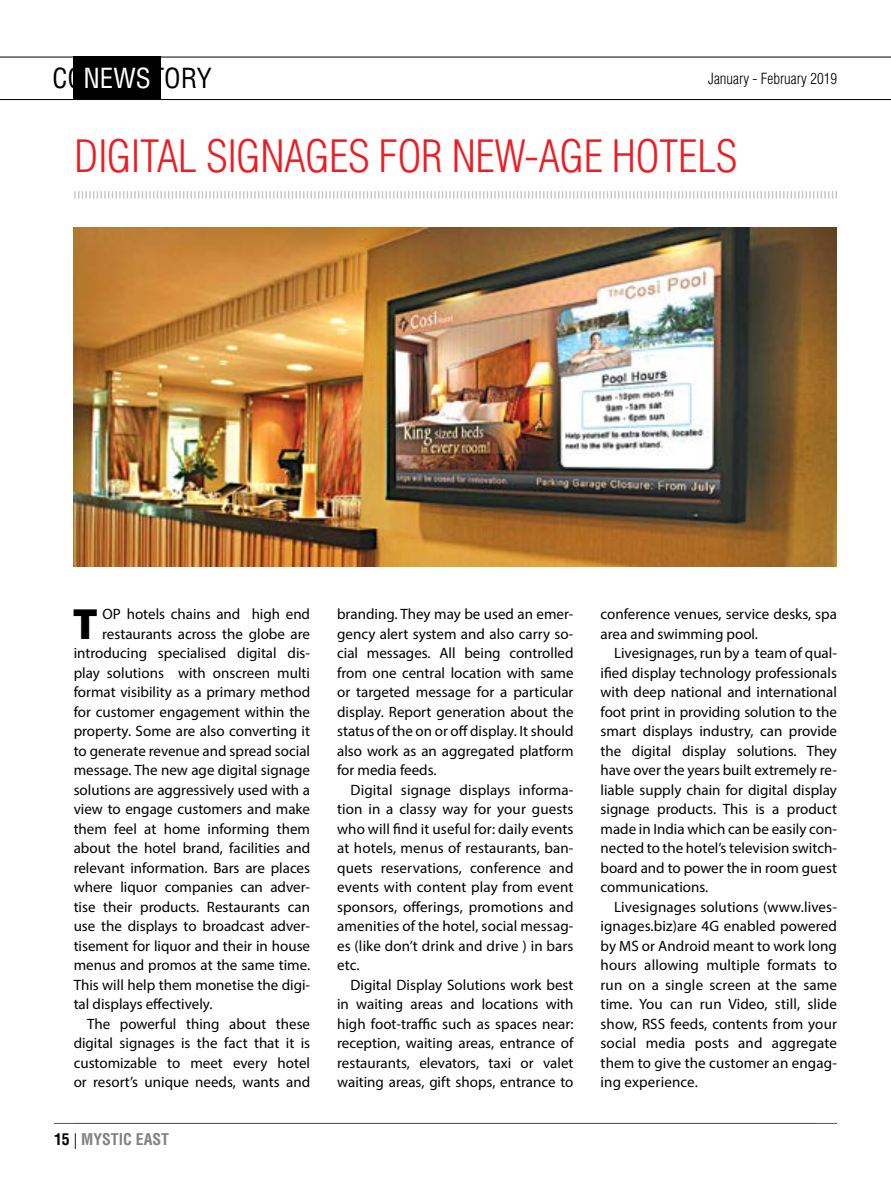
<style>
.page{position:relative;width:891px;height:1188px;background:#fff}
.page>*{position:absolute;margin:0;border:0;box-sizing:border-box;transform-origin:0 0}
.t1{font:900 43.95px "Myriad Pro";color:#000}
.t2{font:300 condensed 43.5px "Helvetica LT Std";letter-spacing:-.01em;color:#ed1d24}
.t3{font:condensed 27px "Helvetica LT Std";color:#000}
.t4{font:condensed 27px "Helvetica LT Std";color:#fff}
.t5{font:700 condensed 15.75px "Helvetica LT Std";color:#808285}
.t6{font:15px/19.5px "Myriad Pro";color:#000;text-align:justify}
.t7{font:300 condensed 15px "Helvetica LT Std";color:#000}
.s1{color:#000}
.s2{font-weight:300;font-stretch:normal;color:#000}
</style>
<div class="page">
<hr style="left:54px;top:1123px;width:763px;height:1px;background:#58595b">
<hr style="left:0;top:57px;width:891px;height:1px;background:#000">
<hr style="left:0;top:99px;width:891px;height:1px;background:#000">
<hr style="left:74px;top:1123px;width:763px;height:1px;background:#58595b">
<div style="left:74px;top:56px;width:87px;height:43px;background:#000"></div>
<img style="left:74px;top:227px;width:763px;height:340px">
<svg style="left:74px;top:191px;width:763px;height:8px"></svg>
<h3 class="t4" style="left:83px;top:61px;width:69px">NEWS</h3>
<h3 class="t3" style="left:52px;top:61px;width:161px">COV R TORY</h3>
<p class="t7" style="left:708px;top:69px;width:130px">January - February 2019</p>
<h2 class="t2" style="left:74px;top:129px;width:665px">DIGITAL SIGNAGES FOR NEW-AGE HOTELS</h2>
<h1 class="t1" style="left:73px;top:595px;width:27px">T</h1>
<p class="t6" style="left:102px;top:604px;width:209px">OP hotels chains and high end</p>
<p class="t6" style="left:102px;top:624px;width:209px">restaurants across the globe are</p>
<p class="t6" style="left:74px;top:643px;width:238px">introducing specialised digital dis-</p>
<p class="t6" style="left:74px;top:663px;width:238px">play solutions with onscreen multi</p>
<p class="t6" style="left:74px;top:682px;width:238px">format visibility as a primary method</p>
<p class="t6" style="left:74px;top:702px;width:238px">for customer engagement within the</p>
<p class="t6" style="left:74px;top:721px;width:238px">property. Some are also converting it</p>
<p class="t6" style="left:74px;top:741px;width:238px">to generate revenue and spread social</p>
<p class="t6" style="left:74px;top:760px;width:238px">message. The new age digital signage</p>
<p class="t6" style="left:74px;top:780px;width:238px">solutions are aggressively used with a</p>
<p class="t6" style="left:74px;top:799px;width:238px">view to engage customers and make</p>
<p class="t6" style="left:74px;top:819px;width:238px">them feel at home informing them</p>
<p class="t6" style="left:74px;top:838px;width:238px">about the hotel brand, facilities and</p>
<p class="t6" style="left:74px;top:858px;width:238px">relevant information. Bars are places</p>
<p class="t6" style="left:74px;top:877px;width:238px">where liquor companies can adver-</p>
<p class="t6" style="left:74px;top:897px;width:238px">tise their products. Restaurants can</p>
<p class="t6" style="left:74px;top:916px;width:238px">use the displays to broadcast adver-</p>
<p class="t6" style="left:74px;top:936px;width:238px">tisement for liquor and their in house</p>
<p class="t6" style="left:74px;top:955px;width:238px">menus and promos at the same time.</p>
<p class="t6" style="left:74px;top:975px;width:238px">This will help them monetise the digi-</p>
<p class="t6" style="left:74px;top:994px;width:140px">tal displays effectively.</p>
<p class="t6" style="left:87px;top:1014px;width:224px">The powerful thing about these</p>
<p class="t6" style="left:74px;top:1033px;width:238px">digital signages is the fact that it is</p>
<p class="t6" style="left:74px;top:1053px;width:238px">customizable to meet every hotel</p>
<p class="t6" style="left:74px;top:1072px;width:238px">or resort’s unique needs, wants and</p>
<p class="t5" style="left:54px;top:1130px;width:117px"><span class="s1">15</span> <span class="s2">|</span> MYSTIC EAST</p>
<p class="t6" style="left:337px;top:604px;width:238px">branding. They may be used an emer&shy;gency alert system and also carry so&shy;cial messages. All being controlled from one central location with same or targeted message for a particular display. Report generation about the status of the on or off display. It should also work as an aggregated platform for media feeds.</p>
<p class="t6" style="left:337px;top:780px;width:238px;text-indent:13px">Digital signage displays informa&shy;tion in a classy way for your guests who will find it useful for: daily events at hotels, menus of restaurants, ban&shy;quets reservations, conference and events with content play from event sponsors, offerings, promotions and amenities of the hotel, social messag&shy;es (like don’t drink and drive ) in bars etc.</p>
<p class="t6" style="left:337px;top:975px;width:238px;text-indent:13px">Digital Display Solutions work best in waiting areas and locations with high foot-traffic such as spaces near: reception, waiting areas, entrance of restaurants, elevators, taxi or valet waiting areas, gift shops, entrance to</p>
<p class="t6" style="left:601px;top:604px;width:238px">conference venues, service desks, spa area and swimming pool.</p>
<p class="t6" style="left:601px;top:643px;width:238px;text-indent:14px">Livesignages, run by a team of qual&shy;ified display technology professionals with deep national and international foot print in providing solution to the smart displays industry, can provide the digital display solutions. They have over the years built extremely re&shy;liable supply chain for digital display signage products. This is a product made in India which can be easily con&shy;nected to the hotel’s television switch&shy;board and to power the in room guest communications.</p>
<p class="t6" style="left:601px;top:897px;width:238px;text-indent:14px">Livesignages solutions (www.lives&shy;ignages.biz)are 4G enabled powered by MS or Android meant to work long hours allowing multiple formats to run on a single screen at the same time. You can run Video, still, slide show, RSS feeds, contents from your social media posts and aggregate them to give the customer an engag&shy;ing experience.</p>
</div>
